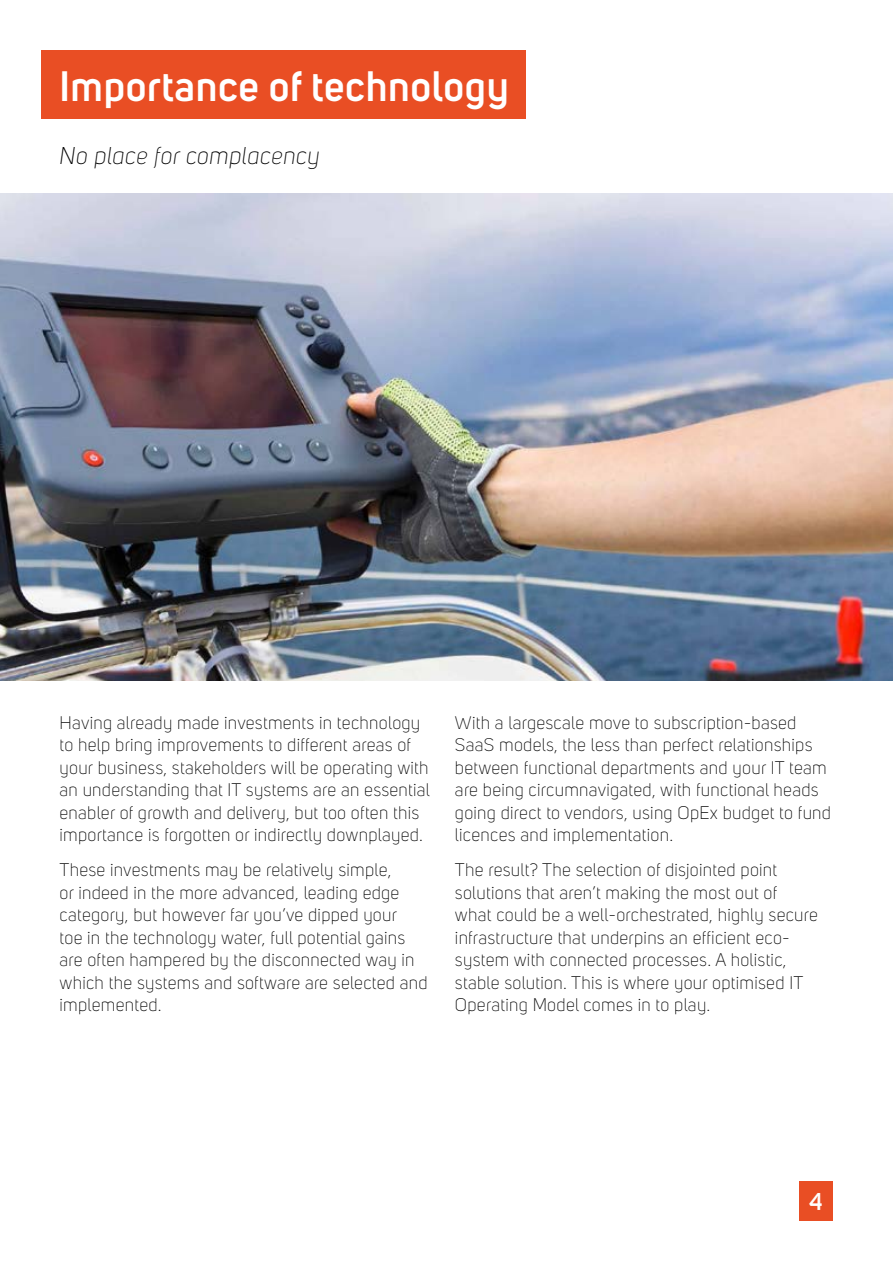
<style>
.page{position:relative;width:893px;height:1263px;background:#fff}
.page>*{position:absolute;margin:0;border:0;box-sizing:border-box;transform-origin:0 0}
.t1{font:600 42px "Uni Sans";letter-spacing:.015em;color:#fff}
.t2{font:italic 300 24px "Uni Sans";letter-spacing:.015em;color:#000}
.t3{font:600 24px "Uni Sans";color:#fff}
.t4{font:300 18px/22.5px "Uni Sans";letter-spacing:.015em;color:#000}
</style>
<div class="page">
<div style="left:799px;top:1181px;width:34px;height:39px;background:#e94e24"></div>
<img style="left:0;top:193px;width:893px;height:487px">
<div style="left:42px;top:50px;width:484px;height:69px;background:#e94e24"></div>
<h1 class="t1" style="left:60px;top:61px;width:451px">Importance of technology</h1>
<h2 class="t2" style="left:60px;top:142px;width:262px">No place for complacency</h2>
<p class="t4" style="left:60px;top:711px;width:372px">Having already made investments in technology to help bring improvements to different areas of your business, stakeholders will be operating with an understanding that IT systems are an essential enabler of growth and delivery, but too often this importance is forgotten or indirectly downplayed.</p>
<p class="t4" style="left:60px;top:859px;width:370px">These investments may be relatively simple,<br>or indeed in the more advanced, leading edge category, but however far you’ve dipped your<br>toe in the technology water, full potential gains are often hampered by the disconnected way in which the systems and software are selected and implemented.</p>
<p class="t4" style="left:455px;top:711px;width:378px">With a largescale move to subscription-based SaaS models, the less than perfect relationships between functional departments and your IT team are being circumnavigated, with functional heads going direct to vendors, using OpEx budget to fund licences and implementation.</p>
<p class="t4" style="left:455px;top:859px;width:364px">The result? The selection of disjointed point solutions that aren’t making the most out of what could be a well-orchestrated, highly secure infrastructure that underpins an efficient eco&shy;system with connected processes. A holistic, stable solution. This is where your optimised IT Operating Model comes in to play.</p>
<h2 class="t3" style="left:809px;top:1187px;width:15px">4</h2>
</div>
